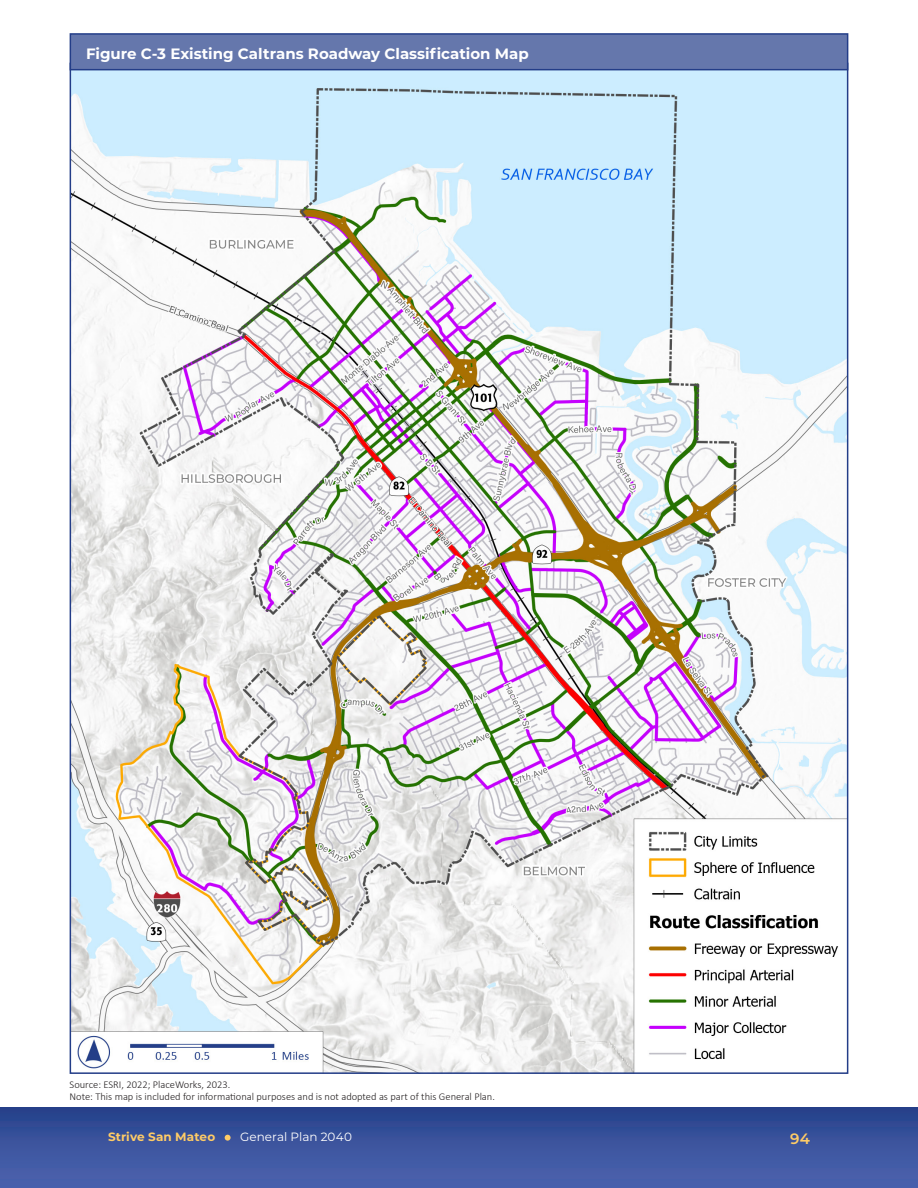
<style>
.page{position:relative;width:918px;height:1188px;background:#fff}
.page>*{position:absolute;margin:0;border:0;box-sizing:border-box;transform-origin:0 0}
.Figure_Title{font:700 15px "Montserrat";color:#fff}
.t1{font:600 15px "Montserrat";color:#fc6}
.t2{font:12px "Montserrat";letter-spacing:.005em;color:#fff}
.t3{font:700 12px "Montserrat";letter-spacing:.01em;color:#fc6}
.Source{font:300 10.5px "Calibri";color:#231f20}
</style>
<div class="page">
<div style="left:0;top:1107px;width:918px;height:81px;background:linear-gradient(to bottom,#28438c,#4e65b0)"></div>
<img style="left:73px;top:70px;width:772px;height:1001px">
<div style="left:70px;top:34px;width:778px;height:36px;background:#6577ac"></div>
<div style="left:70px;top:33px;width:778px;height:37px;border:2px solid #233d88"></div>
<svg style="left:225px;top:1135px;width:6px;height:6px"></svg>
<p class="Figure_Title" style="left:86px;top:43px;width:444px">Figure C-3 Existing Caltrans Roadway Classification Map</p>
<p class="Source" style="left:70px;top:1078px;width:162px">Source: ESRI, 2022; PlaceWorks, 2023.</p>
<p class="Source" style="left:70px;top:1090px;width:427px">Note: This map is included for informational purposes and is not adopted as part of this General Plan.</p>
<p class="t3" style="left:108px;top:1128px;width:109px">Strive San Mateo</p>
<p class="t2" style="left:240px;top:1128px;width:113px">General Plan 2040</p>
<p class="t1" style="left:790px;top:1128px;width:21px">94</p>
</div>
